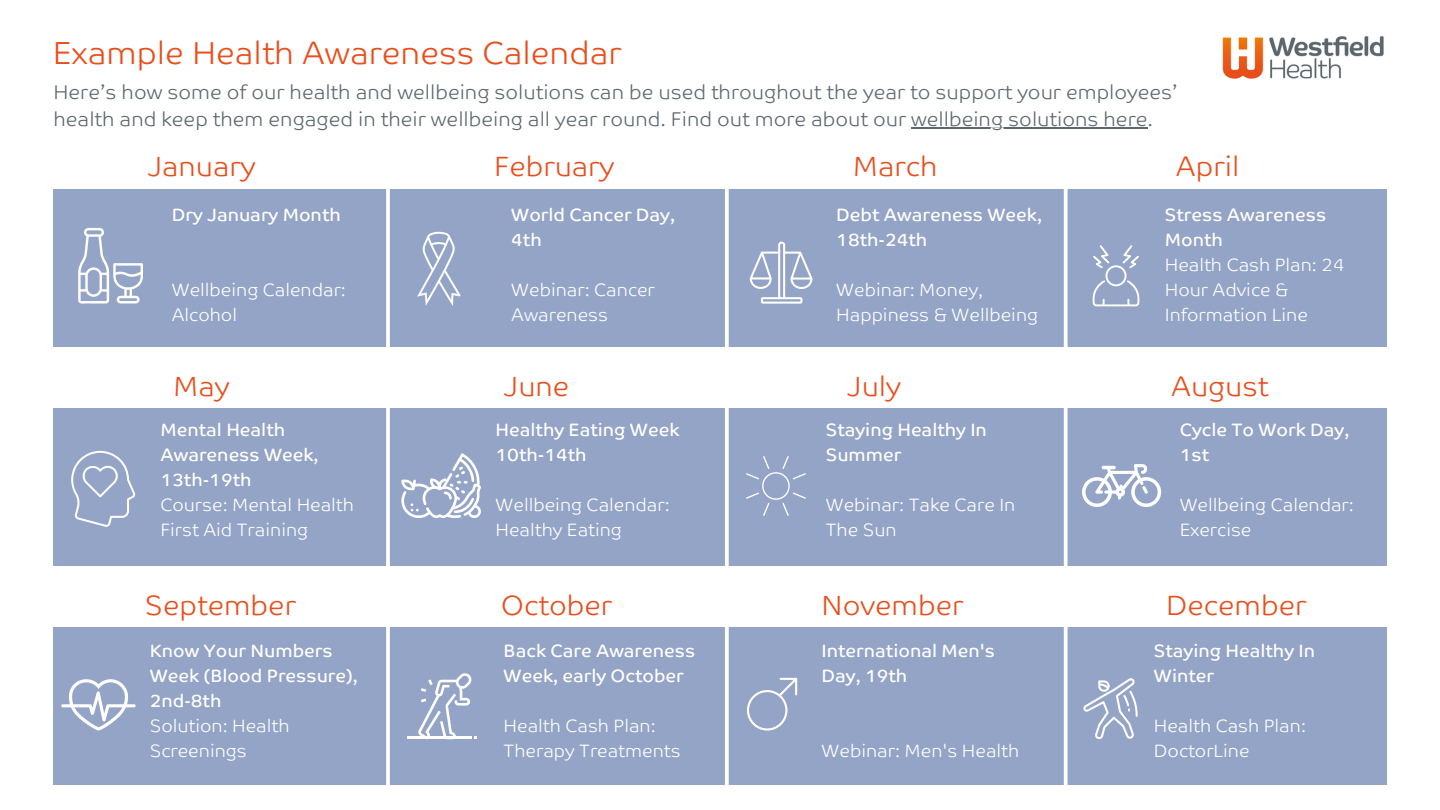
<style>
.page{position:relative;width:1440px;height:810px;background:#fff}
.page>*{position:absolute;margin:0;border:0;box-sizing:border-box;transform-origin:0 0}
.t1{font:300 32px "Co Text";color:#e94e1b}
.t2{font:300 28px "Co Text";color:#e94e1b}
.t3{font:300 20px/27.8px "Co Text";color:#5d686e}
.t4{font:300 18px/24.8px "Co Text";color:#fff}
.t5{font:18px/24.8px "Co Text";color:#fff}
</style>
<div class="page">
<img style="left:1222px;top:36px;width:162px;height:43px">
<div style="left:53px;top:190px;width:1333px;height:157px;background:#94a4c6"></div>
<div style="left:53px;top:409px;width:1333px;height:157px;background:#94a4c6"></div>
<div style="left:53px;top:628px;width:1333px;height:157px;background:#94a4c6"></div>
<svg style="left:78px;top:228px;width:65px;height:76px"></svg>
<svg style="left:386px;top:189px;width:4px;height:596px;fill:#fff"></svg>
<svg style="left:725px;top:189px;width:4px;height:596px;fill:#fff"></svg>
<svg style="left:1064px;top:189px;width:4px;height:596px;fill:#fff"></svg>
<svg style="left:1093px;top:245px;width:46px;height:61px"></svg>
<svg style="left:747px;top:678px;width:50px;height:52px"></svg>
<svg style="left:417px;top:232px;width:44px;height:74px"></svg>
<svg style="left:1082px;top:464px;width:79px;height:43px"></svg>
<svg style="left:1083px;top:678px;width:55px;height:61px"></svg>
<svg style="left:746px;top:456px;width:60px;height:60px"></svg>
<svg style="left:71px;top:451px;width:64px;height:76px"></svg>
<svg style="left:750px;top:242px;width:62px;height:62px"></svg>
<svg style="left:61px;top:679px;width:74px;height:51px"></svg>
<hr style="left:407px;top:737px;width:64px;height:2px;background:#fff">
<svg style="left:418px;top:673px;width:58px;height:66px"></svg>
<svg style="left:401px;top:453px;width:80px;height:65px"></svg>
<hr style="left:911px;top:128px;width:236px;height:1px;background:#5d686e">
<h1 class="t1" style="left:53px;top:35px;width:570px">Example Health Awareness Calendar</h1>
<p class="t3" style="left:54px;top:79px;width:1126px">Here’s how some of our health and wellbeing solutions can be used throughout the year to support your employees’ health and keep them engaged in their wellbeing all year round. Find out more about our wellbeing solutions here.</p>
<p class="t2" style="left:147px;top:151px;width:110px">January</p>
<h2 class="t2" style="left:494px;top:151px;width:122px">February</h2>
<p class="t2" style="left:853px;top:151px;width:86px">March</p>
<p class="t2" style="left:1176px;top:151px;width:65px">April</p>
<p class="t5" style="left:172px;top:203px;width:171px">Dry January Month</p>
<p class="t4" style="left:172px;top:279px;width:176px">Wellbeing Calendar:<br>Alcohol</p>
<p class="t5" style="left:511px;top:203px;width:165px">World Cancer Day,</p>
<p class="t5" style="left:511px;top:228px;width:32px">4th</p>
<p class="t4" style="left:511px;top:279px;width:145px">Webinar: Cancer<br>Awareness</p>
<p class="t5" style="left:836px;top:203px;width:207px">Debt Awareness Week,<br>18th-24th</p>
<p class="t4" style="left:836px;top:279px;width:203px">Webinar: Money,<br>Happiness &amp; Wellbeing</p>
<p class="t5" style="left:1165px;top:203px;width:163px">Stress Awareness</p>
<p class="t5" style="left:1165px;top:228px;width:60px">Month</p>
<h2 class="t4" style="left:1165px;top:254px;width:182px">Health Cash Plan: 24<br>Hour Advice &amp;<br>Information Line</h2>
<h2 class="t2" style="left:173px;top:371px;width:58px">May</h2>
<h2 class="t2" style="left:504px;top:371px;width:67px">June</h2>
<p class="t2" style="left:847px;top:371px;width:56px">July</p>
<p class="t2" style="left:1171px;top:371px;width:99px">August</p>
<h2 class="t5" style="left:161px;top:418px;width:126px">Mental Health</h2>
<h2 class="t5" style="left:161px;top:443px;width:160px">Awareness Week,<br>13th-19th</h2>
<h2 class="t4" style="left:161px;top:494px;width:195px">Course: Mental Health<br>First Aid Training</h2>
<p class="t5" style="left:496px;top:418px;width:185px">Healthy Eating Week</p>
<p class="t5" style="left:496px;top:443px;width:93px">10th-14th</p>
<p class="t4" style="left:496px;top:494px;width:176px">Wellbeing Calendar:</p>
<p class="t4" style="left:496px;top:518px;width:128px">Healthy Eating</p>
<p class="t5" style="left:826px;top:418px;width:163px">Staying Healthy In<br>Summer</p>
<p class="t4" style="left:826px;top:494px;width:191px">Webinar: Take Care In<br>The Sun</p>
<p class="t5" style="left:1180px;top:418px;width:171px">Cycle To Work Day,<br>1st</p>
<p class="t4" style="left:1180px;top:494px;width:176px">Wellbeing Calendar:<br>Exercise</p>
<h2 class="t2" style="left:145px;top:590px;width:153px">September</h2>
<p class="t2" style="left:501px;top:590px;width:113px">October</p>
<p class="t2" style="left:822px;top:590px;width:143px">November</p>
<p class="t2" style="left:1166px;top:590px;width:142px">December</p>
<h2 class="t5" style="left:150px;top:639px;width:184px">Know Your Numbers</h2>
<h2 class="t5" style="left:150px;top:664px;width:210px">Week (Blood Pressure),<br>2nd-8th</h2>
<h2 class="t4" style="left:150px;top:715px;width:141px">Solution: Health<br>Screenings</h2>
<p class="t5" style="left:504px;top:639px;width:193px">Back Care Awareness<br>Week, early October</p>
<p class="t4" style="left:504px;top:715px;width:179px">Health Cash Plan:<br>Therapy Treatments</p>
<p class="t5" style="left:822px;top:639px;width:175px">International Men's</p>
<p class="t5" style="left:822px;top:664px;width:87px">Day, 19th</p>
<p class="t4" style="left:822px;top:739px;width:199px">Webinar: Men's Health</p>
<p class="t5" style="left:1154px;top:639px;width:163px">Staying Healthy In</p>
<p class="t5" style="left:1154px;top:664px;width:62px">Winter</p>
<h2 class="t4" style="left:1154px;top:715px;width:154px">Health Cash Plan:<br>DoctorLine</h2>
</div>
